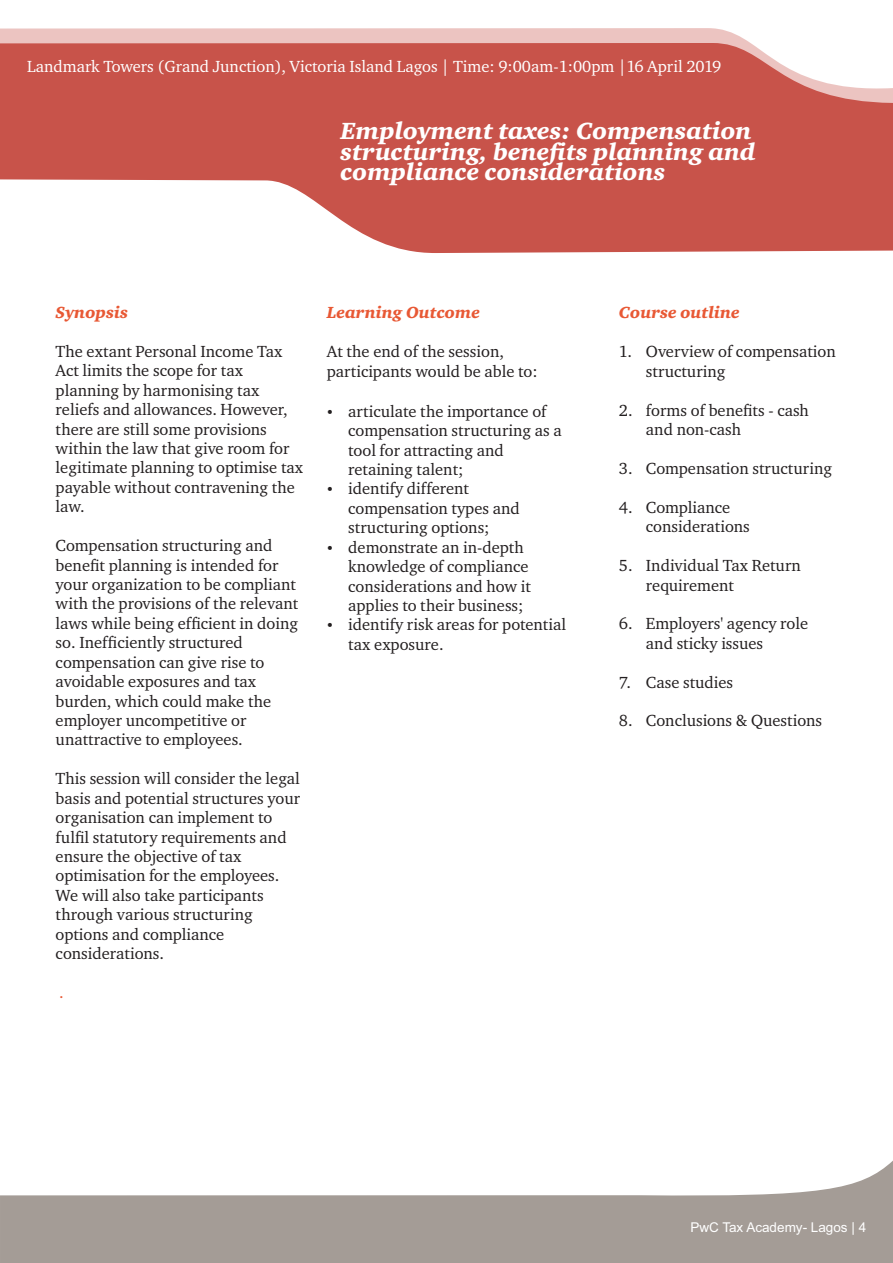
<style>
.page{position:relative;width:893px;height:1263px;background:#fff}
.page>*{position:absolute;margin:0;border:0;box-sizing:border-box;transform-origin:0 0}
.t1{font:italic 900 24px/20.4px "ITC Charter Com";color:#fff}
.t2{font:16.5px/19.4px "ITC Charter Com";color:#231f20}
.t3{font:16.5px "ITC Charter Com";color:#fff}
.t4{font:italic 900 16.5px "ITC Charter Com";color:#e85834}
.t5{font:16.5px "ITC Charter Com";color:#e85834}
.t6{font:13.5px "Arial";color:#fff}
</style>
<div class="page">
<svg style="left:0;top:28px;width:750px;height:15px;background:#ecc6c3"></svg>
<svg style="left:0;top:43px;width:893px;height:210px;fill:#c8534a"></svg>
<svg style="left:0;top:1161px;width:893px;height:102px;fill:#a49c96"></svg>
<p class="t3" style="left:27px;top:60px;width:696px">Landmark Towers (Grand Junction), Victoria Island Lagos | Time: 9:00am-1:00pm |16 April 2019</p>
<h1 class="t1" style="left:340px;top:123px;width:417px">Employment taxes: Compensation structuring, benefits planning and compliance considerations</h1>
<p class="t4" style="left:56px;top:306px;width:74px">Synopsis</p>
<p class="t2" style="left:56px;top:343px;width:249px">The extant Personal Income Tax<br>Act limits the scope for tax planning by harmonising tax reliefs and allowances. However, there are still some provisions within the law that give room for legitimate planning to optimise tax payable without contravening the law.</p>
<p class="t2" style="left:56px;top:537px;width:244px">Compensation structuring and benefit planning is intended for your organization to be compliant with the provisions of the relevant laws while being efficient in doing so. Inefficiently structured compensation can give rise to avoidable exposures and tax burden, which could make the employer uncompetitive or unattractive to employees.</p>
<p class="t2" style="left:56px;top:770px;width:246px">This session will consider the legal basis and potential structures your organisation can implement to fulfil statutory requirements and ensure the objective of tax optimisation for the employees.<br>We will also take participants through various structuring options and compliance considerations.</p>
<p class="t5" style="left:59px;top:986px;width:6px">.</p>
<p class="t4" style="left:327px;top:306px;width:155px">Learning Outcome</p>
<p class="t2" style="left:327px;top:343px;width:212px;line-height:20px">At the end of the session, participants would be able to:</p>
<p class="t2" style="left:348px;top:403px;width:219px">articulate the importance of compensation structuring as a tool for attracting and retaining talent;<br>identify different compensation types and structuring options; demonstrate an in-depth knowledge of compliance considerations and how it applies to their business; identify risk areas for potential tax exposure.</p>
<p class="t4" style="left:619px;top:306px;width:122px">Course outline</p>
<p class="t2" style="left:646px;top:343px;width:191px;text-indent:-27px">1. Overview of compensation structuring</p>
<p class="t2" style="left:646px;top:402px;width:164px;text-indent:-27px">2. forms of benefits - cash and non-cash</p>
<p class="t2" style="left:619px;top:460px;width:215px">3. Compensation structuring</p>
<p class="t2" style="left:646px;top:499px;width:105px;text-indent:-27px">4. Compliance considerations</p>
<p class="t2" style="left:646px;top:557px;width:157px;text-indent:-27px">5. Individual Tax Return requirement</p>
<p class="t2" style="left:646px;top:615px;width:164px;text-indent:-27px">6. Employers' agency role and sticky issues</p>
<p class="t2" style="left:619px;top:674px;width:116px">7. Case studies</p>
<p class="t2" style="left:619px;top:712px;width:205px">8. Conclusions &amp; Questions</p>
<p class="t6" style="left:690px;top:1222px;width:177px">PwC Tax Academy- Lagos | 4</p>
</div>
